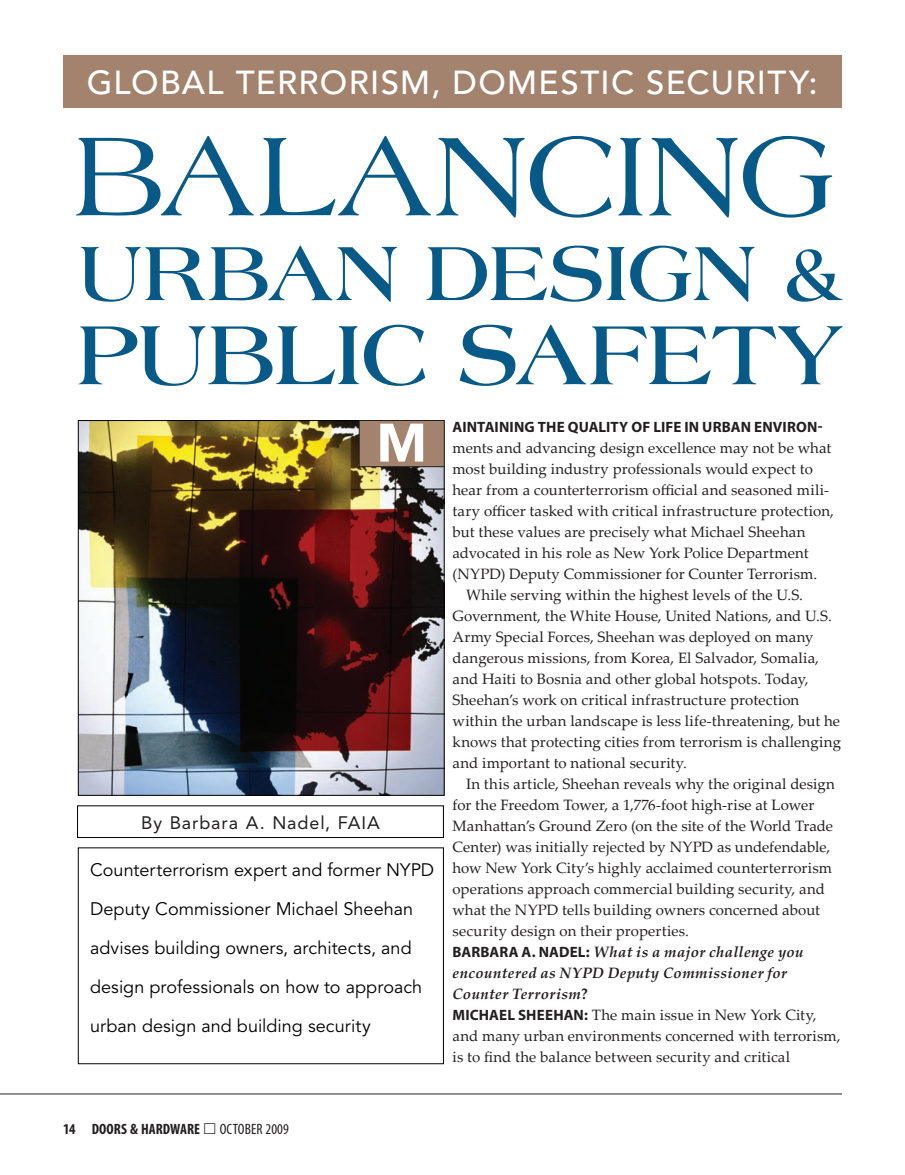
<style>
.page{position:relative;width:905px;height:1175px;background:#fff}
.page>*{position:absolute;margin:0;border:0;box-sizing:border-box;transform-origin:0 0}
.t1{font:120px "Americana";color:#075a88}
.t2{font:700 90px "Americana";letter-spacing:-.01em;color:#075a88}
.t3{font:700 82.5px "Americana";letter-spacing:-.015em;color:#075a88}
.t4{font:900 53.55px "Avenir";color:#fff}
.t5{font:500 33px "Avenir";letter-spacing:.04em;color:#fff}
.t6{font:18px/39px "Avenir";letter-spacing:.005em;color:#000}
.t7{font:18px "Avenir";letter-spacing:.05em;color:#231f20}
.t8{font:15px "Palatino Linotype";letter-spacing:.005em;color:#231f20}
.t9{font:italic 700 15px "Palatino Linotype";letter-spacing:.025em;color:#231f20}
.t10{font:700 15px "Myriad Pro";letter-spacing:.01em;color:#231f20}
.t11{font:700 condensed 15px "Myriad Pro";letter-spacing:.005em;color:#231f20}
.t12{font:condensed 15px "Myriad Pro";letter-spacing:.005em;color:#231f20}
.s1{font-family:"Myriad Pro";font-style:normal}
.s2{font-style:normal}
.s3{font-family:"Myriad Pro";font-weight:700}
</style>
<div class="page">
<hr style="left:0;top:1093px;width:842px;height:1px;background:#231f20">
<img style="left:80px;top:422px;width:362px;height:371px">
<div style="left:359px;top:420px;width:85px;height:46px;background:#a4836e"></div>
<div style="left:359px;top:420px;width:85px;height:47px;border:1px solid #231f20"></div>
<div style="left:77px;top:805px;width:367px;height:33px;border:1px solid #000"></div>
<div style="left:78px;top:847px;width:366px;height:217px;border:1px solid #000"></div>
<div style="left:63px;top:56px;width:778px;height:52px;background:#a4836e"></div>
<h3 class="t5" style="left:87px;top:64px;width:732px">GLOBAL TERRORISM, DOMESTIC SECURITY:</h3>
<h1 class="t1" style="left:74px;top:109px;width:763px">BALANCING</h1>
<h3 class="t3" style="left:77px;top:226px;width:766px">URBAN DESIGN &amp;</h3>
<h2 class="t2" style="left:77px;top:303px;width:767px">PUBLIC SAFETY</h2>
<h3 class="t4" style="left:376px;top:410px;width:52px">M</h3>
<p class="t7" style="left:141px;top:811px;width:240px">By Barbara A. Nadel, FAIA</p>
<p class="t6" style="left:90px;top:850px;width:345px">Counterterrorism expert and former NYPD Deputy Commissioner Michael Sheehan advises building owners, architects, and design professionals on how to approach urban design and building security</p>
<p class="t10" style="left:452px;top:419px;width:371px">AINTAINING THE QUALITY OF LIFE IN URBAN ENVIRON-</p>
<p class="t8" style="left:452px;top:437px;width:380px">ments and advancing design excellence may not be what</p>
<p class="t8" style="left:452px;top:458px;width:362px">most building industry professionals would expect to</p>
<p class="t8" style="left:452px;top:479px;width:378px">hear from a counterterrorism official and seasoned mili-</p>
<p class="t8" style="left:452px;top:500px;width:383px">tary officer tasked with critical infrastructure protection,</p>
<p class="t8" style="left:452px;top:521px;width:354px">but these values are precisely what Michael Sheehan</p>
<p class="t8" style="left:452px;top:542px;width:358px">advocated in his role as New York Police Department</p>
<p class="t8" style="left:452px;top:563px;width:366px">(NYPD) Deputy Commissioner for Counter Terrorism.</p>
<p class="t8" style="left:466px;top:584px;width:338px">While serving within the highest levels of the U.S.</p>
<p class="t8" style="left:452px;top:605px;width:381px">Government, the White House, United Nations, and U.S.</p>
<p class="t8" style="left:452px;top:626px;width:362px">Army Special Forces, Sheehan was deployed on many</p>
<p class="t8" style="left:452px;top:647px;width:368px">dangerous missions, from Korea, El Salvador, Somalia,</p>
<p class="t8" style="left:452px;top:668px;width:357px">and Haiti to Bosnia and other global hotspots. Today,</p>
<p class="t8" style="left:452px;top:689px;width:348px">Sheehan’s work on critical infrastructure protection</p>
<p class="t8" style="left:452px;top:710px;width:389px">within the urban landscape is less life-threatening, but he</p>
<p class="t8" style="left:452px;top:731px;width:390px">knows that protecting cities from terrorism is challenging</p>
<p class="t8" style="left:452px;top:752px;width:236px">and important to national security.</p>
<p class="t8" style="left:466px;top:773px;width:370px">In this article, Sheehan reveals why the original design</p>
<p class="t8" style="left:452px;top:794px;width:363px">for the Freedom Tower, a 1,776-foot high-rise at Lower</p>
<p class="t8" style="left:452px;top:815px;width:382px">Manhattan’s Ground Zero (on the site of the World Trade</p>
<p class="t8" style="left:452px;top:836px;width:379px">Center) was initially rejected by NYPD as undefendable,</p>
<p class="t8" style="left:452px;top:857px;width:381px">how New York City’s highly acclaimed counterterrorism</p>
<p class="t8" style="left:452px;top:878px;width:374px">operations approach commercial building security, and</p>
<p class="t8" style="left:452px;top:899px;width:369px">what the NYPD tells building owners concerned about</p>
<p class="t8" style="left:452px;top:920px;width:238px">security design on their properties.</p>
<p class="t9" style="left:452px;top:941px;width:352px"><span class="s1">BARBARA A. NADEL:</span> What is a major challenge you</p>
<p class="t9" style="left:452px;top:962px;width:336px">encountered as NYPD Deputy Commissioner for</p>
<p class="t9" style="left:452px;top:983px;width:137px">Counter Terrorism<span class="s2">?</span></p>
<p class="t8" style="left:452px;top:1004px;width:365px"><span class="s3">MICHAEL SHEEHAN:</span> The main issue in New York City,</p>
<p class="t8" style="left:452px;top:1025px;width:389px">and many urban environments concerned with terrorism,</p>
<p class="t8" style="left:452px;top:1046px;width:339px">is to find the balance between security and critical</p>
<p class="t11" style="left:63px;top:1121px;width:138px">14 DOORS &amp; HARDWARE</p>
<p class="t12" style="left:220px;top:1121px;width:71px">OCTOber 2009</p>
</div>
